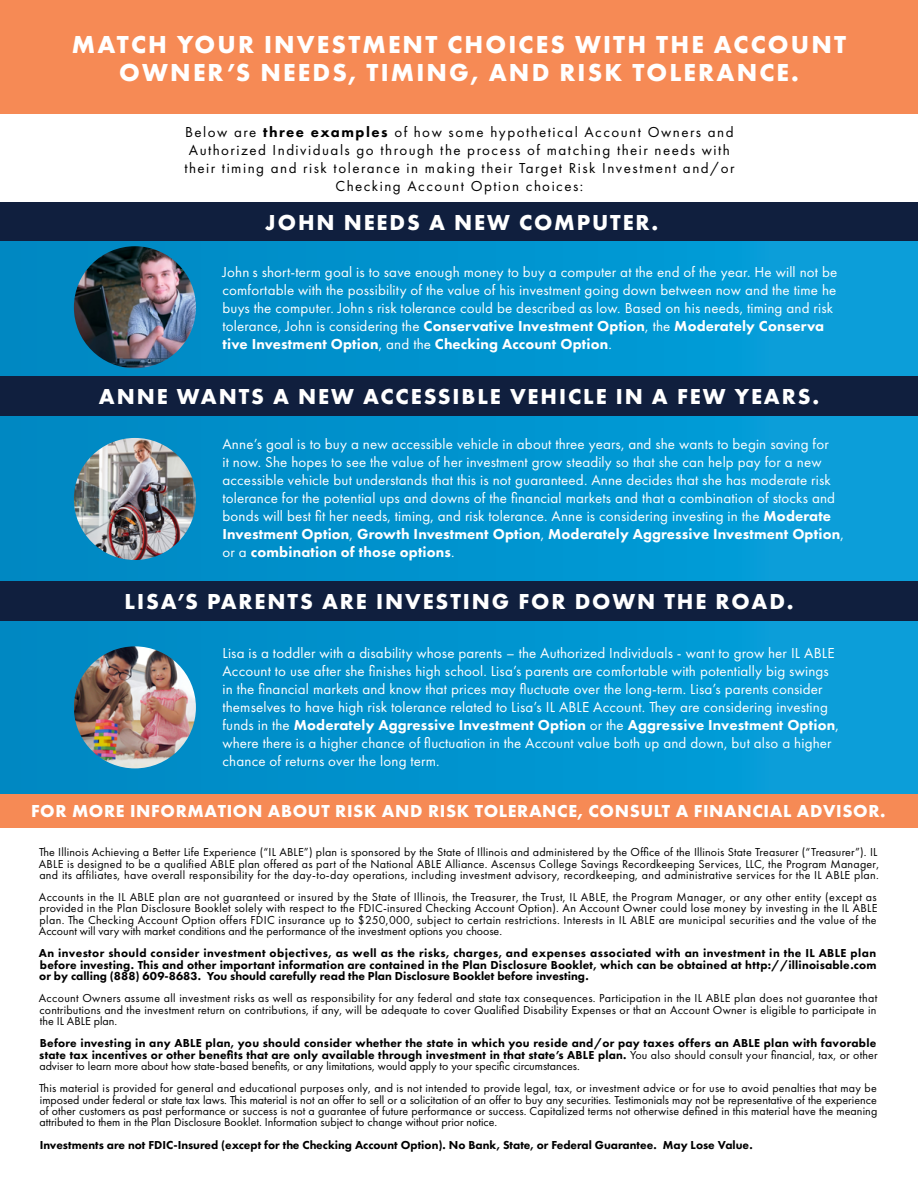
<style>
.page{position:relative;width:918px;height:1188px;background:#fff}
.page>*{position:absolute;margin:0;border:0;box-sizing:border-box;transform-origin:0 0}
.t1{font:700 25.5px/28.5px "Futura PT";letter-spacing:.085em;color:#fff;text-align:center}
.t2{font:700 22.5px "Futura PT";letter-spacing:.085em;color:#fff}
.t3{font:700 18px "Futura PT";letter-spacing:.035em;color:#fff}
.t4{font:15px/18px "Futura PT";letter-spacing:.01em;color:#fff}
.t5{font:15px/18px "Futura PT";letter-spacing:.1em;color:#000;text-align:center}
.t6{font:12px/11.2px "Futura PT";letter-spacing:.02em;color:#000;text-align:justify}
.t7{font:800 12px/11.2px "Futura PT";color:#000;text-align:justify}
.s1{font-weight:800}
.s2{font-weight:400}
</style>
<div class="page">
<div style="left:0;top:241px;width:918px;height:136px;background:linear-gradient(to right,#0087c1,#07a0dc)"></div>
<div style="left:0;top:416px;width:918px;height:166px;background:#0094cf"></div>
<div style="left:0;top:621px;width:918px;height:173px;background:#0094cf"></div>
<div style="left:0;top:202px;width:918px;height:39px;background:#101f3e"></div>
<div style="left:0;top:0;width:918px;height:114px;background:#f68a55"></div>
<img style="left:74px;top:246px;width:122px;height:122px;border-radius:61px">
<div style="left:0;top:377px;width:918px;height:39px;background:#101f3e"></div>
<img style="left:74px;top:438px;width:122px;height:122px;border-radius:61px">
<div style="left:0;top:582px;width:918px;height:39px;background:#101f3e"></div>
<img style="left:74px;top:646px;width:122px;height:122px;border-radius:60px">
<div style="left:0;top:794px;width:918px;height:33px;background:#f68a55"></div>
<h2 class="t1" style="left:72px;top:29px;width:776px">MATCH YOUR INVESTMENT CHOICES WITH THE ACCOUNT<br>OWNER’S NEEDS, TIMING, AND RISK TOLERANCE.</h2>
<p class="t5" style="left:184px;top:123px;width:552px">Below are <span class="s1">three examples</span> of how some hypothetical Account Owners and Authorized Individuals go through the process of matching their needs with their timing and risk tolerance in making their Target Risk Investment and/or Checking Account Option choices:</p>
<h3 class="t2" style="left:265px;top:207px;width:395px">JOHN NEEDS A NEW COMPUTER.</h3>
<p class="t4" style="left:223px;top:263px;width:616px">John s short-term goal is to save enough money to buy a computer at the end of the year. He will not be comfortable with the possibility of the value of his investment going down between now and the time he buys the computer. John s risk tolerance could be described as low. Based on his needs, timing and risk tolerance, John is considering the <span class="s1">Conservative Investment Option</span>, the <span class="s1">Moderately Conserva tive Investment Option</span>, and the <span class="s1">Checking Account Option</span>.</p>
<p class="t2" style="left:99px;top:382px;width:722px">ANNE WANTS A NEW ACCESSIBLE VEHICLE IN A FEW YEARS.</p>
<p class="t4" style="left:223px;top:435px;width:623px">Anne’s goal is to buy a new accessible vehicle in about three years, and she wants to begin saving for<br>it now. She hopes to see the value of her investment grow steadily so that she can help pay for a new accessible vehicle but understands that this is not guaranteed. Anne decides that she has moderate risk tolerance for the potential ups and downs of the fnancial markets and that a combination of stocks and bonds will best ft her needs, timing, and risk tolerance. Anne is considering investing in the <span class="s1">Moderate Investment Option</span>, <span class="s1">Growth Investment Option</span>, <span class="s1">Moderately Aggressive Investment Option</span>, or a <span class="s1">combination of those options</span>.</p>
<p class="t2" style="left:125px;top:587px;width:670px">LISA’S PARENTS ARE INVESTING FOR DOWN THE ROAD.</p>
<p class="t4" style="left:223px;top:644px;width:618px">Lisa is a toddler with a disability whose parents – the Authorized Individuals - want to grow her IL ABLE Account to use after she fnishes high school. Lisa’s parents are comfortable with potentially big swings in the fnancial markets and know that prices may fuctuate over the long-term. Lisa’s parents consider themselves to have high risk tolerance related to Lisa’s IL ABLE Account. They are considering investing funds in the <span class="s1">Moderately Aggressive Investment Option</span> or the <span class="s1">Aggressive Investment Option</span>, where there is a higher chance of fuctuation in the Account value both up and down, but also a higher chance of returns over the long term.</p>
<p class="t3" style="left:31px;top:800px;width:856px">FOR MORE INFORMATION ABOUT RISK AND RISK TOLERANCE, CONSULT A FINANCIAL ADVISOR.</p>
<p class="t6" style="left:39px;top:847px;width:842px;text-align:left">The Illinois Achieving a Better Life Experience (“IL ABLE”) plan is sponsored by the State of Illinois and administered by the Offce of the Illinois State Treasurer (“Treasurer”). IL<br>ABLE is designed to be a qualified ABLE plan offered as part of the National ABLE Alliance. Ascensus College Savings Recordkeeping Services, LLC, the Program Manager, and its affiliates, have overall responsibility for the day-to-day operations, including investment advisory, recordkeeping, and administrative services for the IL ABLE plan.</p>
<p class="t6" style="left:39px;top:892px;width:840px">Accounts in the IL ABLE plan are not guaranteed or insured by the State of Illinois, the Treasurer, the Trust, IL ABLE, the Program Manager, or any other entity (except as provided in the Plan Disclosure Booklet solely with respect to the FDIC-insured Checking Account Option). An Account Owner could lose money by investing in the IL ABLE plan. The Checking Account Option offers FDIC insurance up to $250,000, subject to certain restrictions. Interests in IL ABLE are municipal securities and the value of the Account will vary with market conditions and the performance of the investment options you choose.</p>
<p class="t7" style="left:39px;top:948px;width:839px">An investor should consider investment objectives, as well as the risks, charges, and expenses associated with an investment in the IL ABLE plan before investing. This and other important information are contained in the Plan Disclosure Booklet, which can be obtained at http://illinoisable.com or by calling (888) 609-8683. You should carefully read the Plan Disclosure Booklet before investing.</p>
<p class="t6" style="left:39px;top:993px;width:840px">Account Owners assume all investment risks as well as responsibility for any federal and state tax consequences. Participation in the IL ABLE plan does not guarantee that contributions and the investment return on contributions, if any, will be adequate to cover Qualifed Disability Expenses or that an Account Owner is eligible to participate in the IL ABLE plan.</p>
<p class="t7" style="left:39px;top:1038px;width:840px">Before investing in any ABLE plan, you should consider whether the state in which you reside and/or pay taxes offers an ABLE plan with favorable state tax incentives or other benefts that are only available through investment in that state’s ABLE plan. <span class="s2">You also should consult your fnancial, tax, or other adviser to learn more about how state-based benefts, or any limitations, would apply to your specifc circumstances.</span></p>
<p class="t6" style="left:39px;top:1083px;width:840px">This material is provided for general and educational purposes only, and is not intended to provide legal, tax, or investment advice or for use to avoid penalties that may be imposed under federal or state tax laws. This material is not an offer to sell or a solicitation of an offer to buy any securities. Testimonials may not be representative of the experience of other customers as past performance or success is not a guarantee of future performance or success. Capitalized terms not otherwise defned in this material have the meaning attributed to them in the Plan Disclosure Booklet. Information subject to change without prior notice.</p>
<p class="t7" style="left:40px;top:1139px;width:715px">Investments are not FDIC-Insured (except for the Checking Account Option). No Bank, State, or Federal Guarantee. May Lose Value.</p>
</div>
